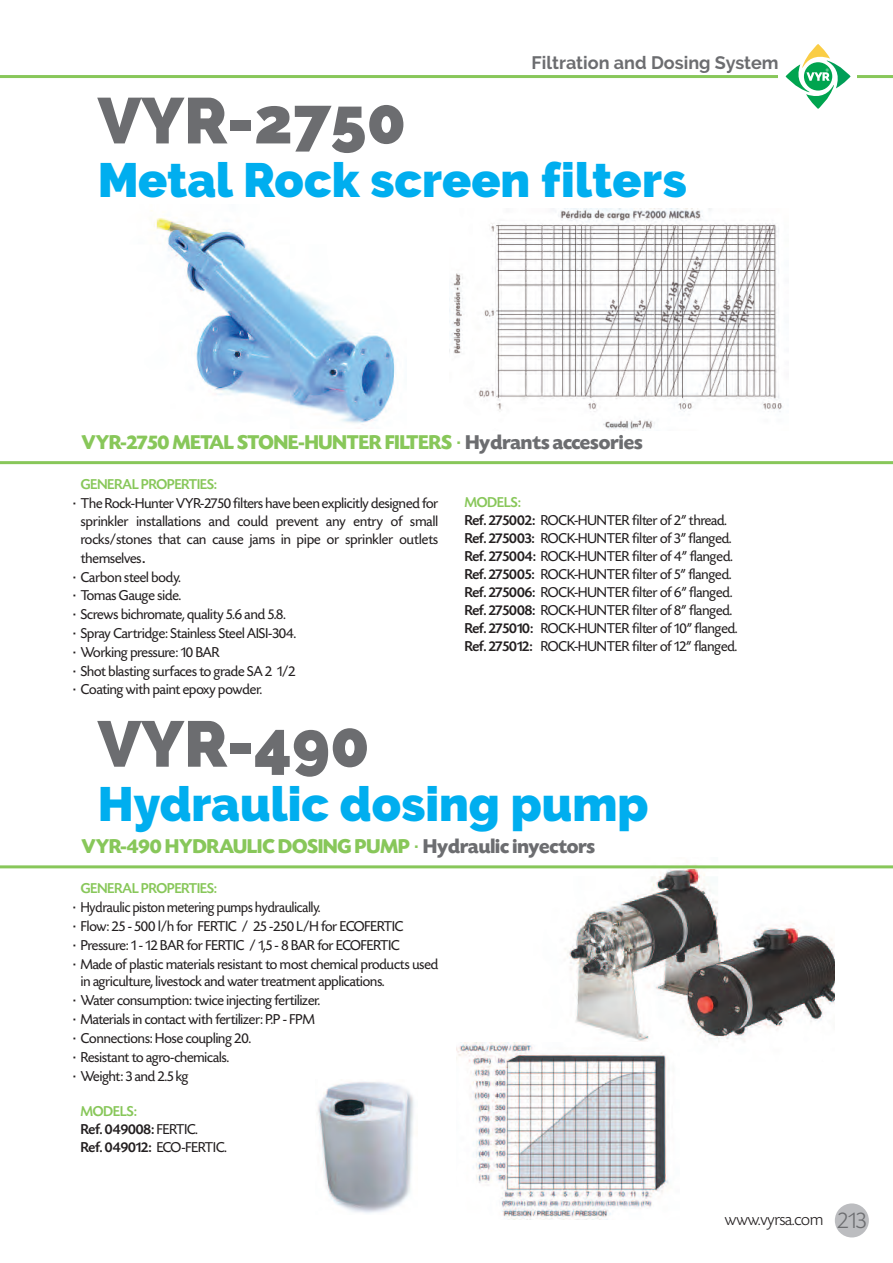
<style>
.page{position:relative;width:893px;height:1263px;background:#fff}
.page>*{position:absolute;margin:0;border:0;box-sizing:border-box;transform-origin:0 0}
.t1{font:900 64.5px "Raleway";color:#6c6d70}
.t2{font:900 48px "Raleway";color:#00aeef}
.t3{font:700 21px "Today SHOP";color:#88c75a}
.t4{font:700 18px "Raleway";color:#6c6d70}
.t5{font:300 18px "Today SHOP";color:#231f20}
.t6{font:15px/18px "Today SHOP";color:#231f20}
.t7{font:500 15px/18px "Today SHOP";color:#231f20}
.t8{font:15px "Today SHOP";color:#231f20;scale:.96 1}
.t9{font:500 15px "Today SHOP";color:#88c75a}
.s1{font-family:"Lucida Grande";font-weight:400}
.s2{color:#6c6d70}
.s3{font-weight:500;color:#88c75a}
.s4{font-family:"Lucida Grande"}
.s5{font-weight:500}
.s6{color:#88c75a}
.s7{font-weight:400}
.s8{font-size:24px;color:#6c6d70}
</style>
<div class="page">
<img style="left:534px;top:868px;width:301px;height:174px">
<div style="left:835px;top:1203px;width:34px;height:34px;background:#bcbdc0;border-radius:50%"></div>
<hr style="left:0;top:75px;width:893px;height:3px;background:#88c75a">
<div style="left:778px;top:41px;width:79px;height:69px;background:#fff"></div>
<svg style="left:786px;top:44px;width:65px;height:65px"></svg>
<img style="left:151px;top:210px;width:244px;height:213px">
<img style="left:449px;top:209px;width:334px;height:222px">
<hr style="left:0;top:461px;width:893px;height:3px;background:#88c75a">
<hr style="left:0;top:865px;width:893px;height:3px;background:#88c75a">
<img style="left:317px;top:1081px;width:97px;height:132px">
<img style="left:457px;top:1043px;width:212px;height:177px">
<p class="t4" style="left:532px;top:52px;width:248px">Filtration and Dosing System</p>
<h1 class="t1" style="left:98px;top:83px;width:310px">VYR-2750</h1>
<h2 class="t2" style="left:98px;top:153px;width:591px">Metal Rock screen filters</h2>
<h3 class="t3" style="left:81px;top:430px;width:563px">VYR-2750 METAL STONE-HUNTER FILTERS <span class="s1">·</span> <span class="s2">Hydrants accesories</span></h3>
<p class="t6" style="left:72px;top:474px;width:367px;line-height:19.4px;text-indent:9px"><span class="s3">GENERAL PROPERTIES:<br></span><span class="s4">·</span> The Rock-Hunter VYR-2750 filters have been explicitly designed for</p>
<p class="t6" style="left:81px;top:511px;width:359px">sprinkler installations and could prevent any entry of small</p>
<p class="t6" style="left:81px;top:529px;width:359px">rocks/stones that can cause jams in pipe or sprinkler outlets</p>
<p class="t6" style="left:81px;top:549px;width:67px">themselves<span class="s4">.</span></p>
<p class="t6" style="left:72px;top:567px;width:110px"><span class="s4">·</span> Carbon steel body.</p>
<p class="t6" style="left:72px;top:586px;width:110px"><span class="s4">·</span> Tomas Gauge side.</p>
<p class="t6" style="left:72px;top:605px;width:215px"><span class="s4">·</span> Screws bichromate, quality 5.6 and 5.8.</p>
<p class="t6" style="left:72px;top:624px;width:225px"><span class="s4">·</span> Spray Cartridge: Stainless Steel AISI-304.</p>
<p class="t6" style="left:72px;top:643px;width:149px"><span class="s4">·</span> Working pressure: 10 BAR</p>
<p class="t6" style="left:72px;top:661px;width:225px"><span class="s4">·</span> Shot blasting surfaces to grade SA 2 1/2</p>
<p class="t6" style="left:72px;top:680px;width:191px"><span class="s4">·</span> Coating with paint epoxy powder.</p>
<p class="t6" style="left:465px;top:492px;width:274px"><span class="s3">MODELS:<br></span><span class="s5">Ref. 275002:</span> ROCK-HUNTER filter of 2” thread.<br><span class="s5">Ref. 275003:</span> ROCK-HUNTER filter of 3” flanged.<br><span class="s5">Ref. 275004:</span> ROCK-HUNTER filter of 4” flanged.<br><span class="s5">Ref. 275005:</span> ROCK-HUNTER filter of 5” flanged.<br><span class="s5">Ref. 275006:</span> ROCK-HUNTER filter of 6” flanged.<br><span class="s5">Ref. 275008:</span> ROCK-HUNTER filter of 8” flanged.<br><span class="s5">Ref. 275010:</span> ROCK-HUNTER filter of 10” flanged.<br><span class="s5">Ref. 275012:</span> ROCK-HUNTER filter of 12” flanged.</p>
<h1 class="t1" style="left:98px;top:707px;width:273px">VYR-490</h1>
<h2 class="t2" style="left:98px;top:776px;width:552px">Hydraulic dosing pump</h2>
<h3 class="t3" style="left:81px;top:834px;width:515px">VYR-490 HYDRAULIC DOSING PUMP <span class="s1">·</span> <span class="s2">Hydraulic inyectors</span></h3>
<p class="t9" style="left:81px;top:879px;width:138px">GENERAL PROPERTIES:</p>
<p class="t8" style="left:72px;top:898px;width:260px"><span class="s4">·</span> Hydraulic piston metering pumps hydraulically.</p>
<p class="t6" style="left:72px;top:917px;width:333px"><span class="s4">·</span> Flow: 25 - 500 l/h for FERTIC / 25 -250 L/H for ECOFERTIC</p>
<p class="t6" style="left:72px;top:936px;width:329px"><span class="s4">·</span> Pressure: 1 - 12 BAR for FERTIC / 1,5 - 8 BAR for ECOFERTIC</p>
<p class="t6" style="left:72px;top:954px;width:367px"><span class="s4">·</span> Made of plastic materials resistant to most chemical products used</p>
<p class="t6" style="left:81px;top:972px;width:305px">in agriculture, livestock and water treatment applications.</p>
<p class="t6" style="left:72px;top:991px;width:249px;line-height:18.8px"><span class="s4">·</span> Water consumption: twice injecting fertilizer. <span class="s4">·</span> Materials in contact with fertilizer: P.P - FPM <span class="s4">·</span> Connections: Hose coupling 20.<br><span class="s4">·</span> Resistant to agro-chemicals.<br><span class="s4">·</span> Weight: 3 and 2.5 kg</p>
<p class="t7" style="left:81px;top:1102px;width:147px"><span class="s6">MODELS:<br></span>Ref. 049008: <span class="s7">FERTIC.<br></span>Ref. 049012: <span class="s7">ECO-FERTIC.</span></p>
<p class="t5" style="left:725px;top:1208px;width:143px">www.vyrsa.com <span class="s8">213</span></p>
</div>
